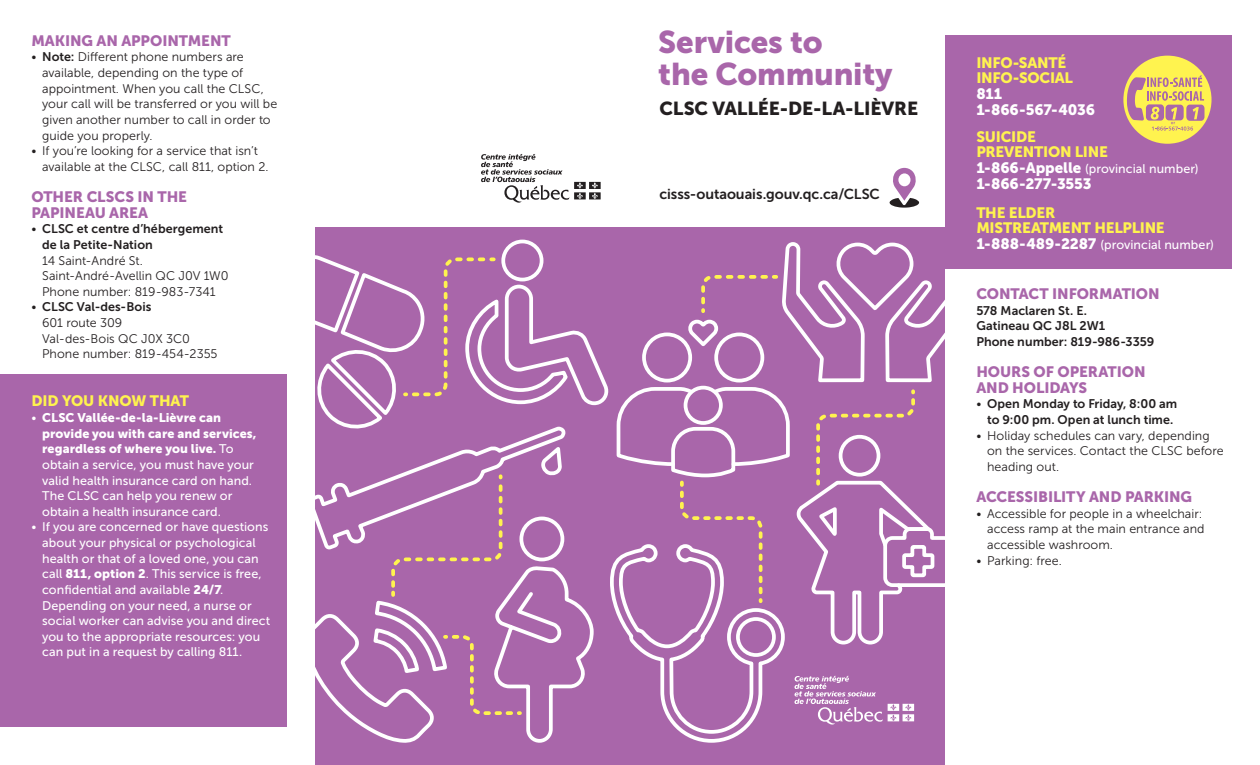
<style>
.page{position:relative;width:1260px;height:765px;background:#fff}
.page>*{position:absolute;margin:0;border:0;box-sizing:border-box;transform-origin:0 0}
.t1{font:31.25px/31.2px "Museo Sans 900";letter-spacing:-.005em;color:#a966aa}
.t2{font:18.75px "Museo Sans 900";letter-spacing:-.01em;color:#231f20}
.t3{font:15px/15.6px "Museo Sans 900";letter-spacing:-.005em;color:#a966aa}
.t4{font:15px/15px "Museo Sans 900";letter-spacing:-.015em;color:#fff34f}
.t5{font:15px/16.2px "Museo Sans 900";letter-spacing:-.01em;color:#fff}
.t6{font:14.38px "Museo Sans 700";letter-spacing:-.005em;color:#231f20}
.t7{font:12.5px/15.6px "Museo Sans 300";letter-spacing:.005em;color:#231f20}
.t8{font:12.5px/15.6px "Museo Sans 500";letter-spacing:.005em;color:#fff}
.t9{font:12.5px/15.6px "Museo Sans 700";letter-spacing:.005em;color:#231f20}
.t10{font:12.5px/15.6px "Museo Sans 900";letter-spacing:.005em;color:#fff}
.s1{font-family:"Museo Sans 700"}
.s2{font-family:"Museo Sans 300"}
.s3{font-family:"Museo Sans 500"}
.s4{font-family:"Museo Sans 900"}
.s5{font-family:"Museo Sans 900";font-size:15px}
</style>
<div class="page">
<div style="left:0;top:374px;width:286px;height:353px;background:#a966aa"></div>
<div style="left:315px;top:228px;width:630px;height:537px;background:#a966aa"></div>
<svg style="left:890px;top:168px;width:29px;height:40px"></svg>
<svg style="left:315px;top:239px;width:630px;height:504px"></svg>
<svg style="left:481px;top:154px;width:120px;height:49px"></svg>
<div style="left:945px;top:35px;width:286px;height:234px;background:#a966aa"></div>
<div style="left:1123px;top:56px;width:89px;height:88px;background:#fff34f;border-radius:50%"></div>
<svg style="left:1186px;top:105px;width:19px;height:16px"></svg>
<svg style="left:1127px;top:76px;width:77px;height:55px"></svg>
<p class="t3" style="left:31px;top:33px;width:201px">MAKING AN APPOINTMENT</p>
<p class="t7" style="left:42px;top:49px;width:237px;text-indent:-11px">• <span class="s1">Note:</span> Different phone numbers are available, depending on the type of appointment. When you call the CLSC, your call will be transferred or you will be given another number to call in order to guide you properly.</p>
<p class="t7" style="left:42px;top:143px;width:228px;text-indent:-11px">• If you’re looking for a service that isn’t available at the CLSC, call 811, option 2.</p>
<p class="t3" style="left:31px;top:189px;width:157px">OTHER CLSCS IN THE<br>PAPINEAU AREA</p>
<p class="t9" style="left:42px;top:221px;width:183px;text-indent:-11px"><span class="s2">•</span> CLSC et centre d’hébergement de la Petite-Nation</p>
<p class="t7" style="left:42px;top:252px;width:188px">14 Saint-André St.<br>Saint-André-Avellin QC J0V 1W0<br>Phone number: 819-983-7341</p>
<p class="t9" style="left:31px;top:299px;width:122px"><span class="s2">•</span> CLSC Val-des-Bois</p>
<p class="t7" style="left:42px;top:315px;width:177px">601 route 309<br>Val-des-Bois QC J0X 3C0<br>Phone number: 819-454-2355</p>
<p class="t4" style="left:31px;top:394px;width:159px">DID YOU KNOW THAT</p>
<p class="t10" style="left:42px;top:410px;width:216px;text-indent:-11px"><span class="s2">•</span> CLSC Vallée-de-la-Lièvre can provide you with care and services, regardless of where you live. <span class="s3">To</span></p>
<p class="t8" style="left:42px;top:457px;width:213px">obtain a service, you must have your valid health insurance card on hand.<br>The CLSC can help you renew or obtain a health insurance card.</p>
<p class="t8" style="left:42px;top:519px;width:230px;text-indent:-11px"><span class="s2">•</span> If you are concerned or have questions about your physical or psychological health or that of a loved one, you can call <span class="s4">811, option 2</span>. This service is free, confidential and available <span class="s4">24/7</span>.<br>Depending on your need, a nurse or social worker can advise you and direct you to the appropriate resources: you can put in a request by calling 811.</p>
<h1 class="t1" style="left:658px;top:27px;width:236px">Services to<br>the Community</h1>
<h2 class="t2" style="left:659px;top:97px;width:260px">CLSC VALLÉE-DE-LA-LIÈVRE</h2>
<p class="t6" style="left:659px;top:186px;width:222px">cisss-outaouais.gouv.qc.ca/CLSC</p>
<p class="t4" style="left:976px;top:55px;width:98px">INFO-SANTÉ<br>INFO-SOCIAL</p>
<p class="t5" style="left:976px;top:86px;width:120px">811<br>1-866-567-4036</p>
<p class="t4" style="left:976px;top:129px;width:133px">SUICIDE<br>PREVENTION LINE</p>
<p class="t8" style="left:976px;top:161px;width:224px"><span class="s5">1-866-Appelle</span> (provincial number)</p>
<p class="t5" style="left:976px;top:176px;width:117px">1-866-277-3553</p>
<p class="t4" style="left:976px;top:205px;width:190px">THE ELDER<br>MISTREATMENT HELPLINE</p>
<p class="t8" style="left:976px;top:237px;width:239px"><span class="s5">1-888-489-2287</span> (provincial number)</p>
<p class="t3" style="left:976px;top:286px;width:185px">CONTACT INFORMATION</p>
<p class="t9" style="left:976px;top:302px;width:179px">578 Maclaren St. E.<br>Gatineau QC J8L 2W1<br>Phone number: 819-986-3359</p>
<p class="t3" style="left:976px;top:364px;width:171px">HOURS OF OPERATION<br>AND HOLIDAYS</p>
<p class="t9" style="left:976px;top:396px;width:202px;text-align:center"><span class="s2">•</span> Open Monday to Friday, 8:00 am to 9:00 pm. Open at lunch time.</p>
<p class="t7" style="left:987px;top:428px;width:238px;text-indent:-11px">• Holiday schedules can vary, depending on the services. Contact the CLSC before heading out.</p>
<p class="t3" style="left:976px;top:489px;width:217px">ACCESSIBILITY AND PARKING</p>
<p class="t7" style="left:987px;top:506px;width:219px;text-indent:-11px">• Accessible for people in a wheelchair: access ramp at the main entrance and accessible washroom.</p>
<p class="t7" style="left:976px;top:553px;width:87px">• Parking: free.</p>
</div>
